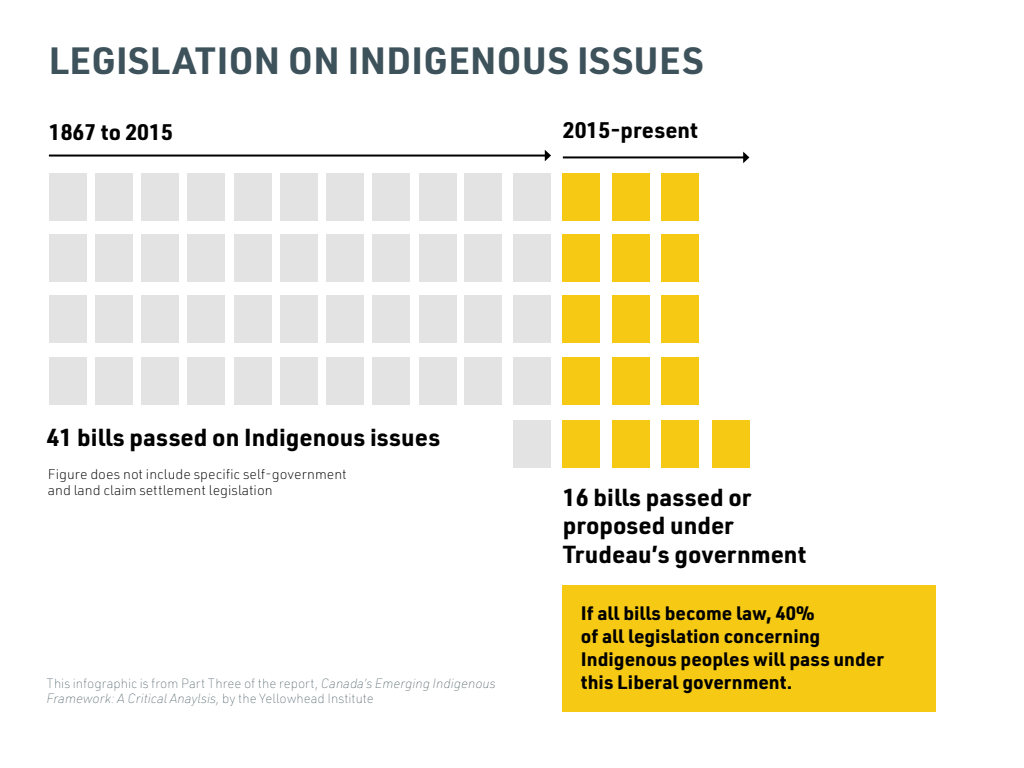
<style>
.page{position:relative;width:1024px;height:768px;background:#fff}
.page>*{position:absolute;margin:0;border:0;box-sizing:border-box;transform-origin:0 0}
.t1{font:700 37px "URWDIN";letter-spacing:.01em;color:#3e525b}
.t2{font:700 24px/28.8px "URWDIN";color:#000}
.t3{font:700 22px "URWDIN";color:#000}
.t4{font:700 19px/22.8px "URWDIN";color:#000}
.t5{font:200 14px "URWDIN";color:#000}
.t6{font:100 13px "URWDIN";color:#3e525b}
.t7{font:italic 100 13px "URWDIN";color:#3e525b}
.s1{font-style:italic}
.s2{font-style:normal}
</style>
<div class="page">
<div style="left:563px;top:586px;width:373px;height:126px;background:#f5c914"></div>
<div style="left:49px;top:174px;width:37px;height:47px;background:#e3e3e3"></div>
<div style="left:49px;top:235px;width:37px;height:47px;background:#e3e3e3"></div>
<div style="left:49px;top:296px;width:37px;height:47px;background:#e3e3e3"></div>
<div style="left:49px;top:358px;width:37px;height:47px;background:#e3e3e3"></div>
<div style="left:326px;top:174px;width:38px;height:47px;background:#e3e3e3"></div>
<div style="left:326px;top:235px;width:38px;height:47px;background:#e3e3e3"></div>
<div style="left:326px;top:296px;width:38px;height:47px;background:#e3e3e3"></div>
<div style="left:326px;top:358px;width:38px;height:47px;background:#e3e3e3"></div>
<div style="left:373px;top:174px;width:37px;height:47px;background:#e3e3e3"></div>
<div style="left:514px;top:174px;width:37px;height:47px;background:#e3e3e3"></div>
<div style="left:563px;top:174px;width:37px;height:47px;background:#f5c914"></div>
<div style="left:612px;top:174px;width:37px;height:47px;background:#f5c914"></div>
<div style="left:661px;top:174px;width:37px;height:47px;background:#f5c914"></div>
<div style="left:712px;top:421px;width:37px;height:47px;background:#f5c914"></div>
<div style="left:373px;top:235px;width:37px;height:47px;background:#e3e3e3"></div>
<div style="left:514px;top:235px;width:37px;height:47px;background:#e3e3e3"></div>
<div style="left:563px;top:235px;width:37px;height:47px;background:#f5c914"></div>
<div style="left:612px;top:235px;width:37px;height:47px;background:#f5c914"></div>
<div style="left:661px;top:235px;width:37px;height:47px;background:#f5c914"></div>
<div style="left:373px;top:296px;width:37px;height:47px;background:#e3e3e3"></div>
<div style="left:514px;top:296px;width:37px;height:47px;background:#e3e3e3"></div>
<div style="left:563px;top:296px;width:37px;height:47px;background:#f5c914"></div>
<div style="left:612px;top:296px;width:37px;height:47px;background:#f5c914"></div>
<div style="left:661px;top:296px;width:37px;height:47px;background:#f5c914"></div>
<div style="left:373px;top:358px;width:37px;height:47px;background:#e3e3e3"></div>
<div style="left:419px;top:174px;width:37px;height:47px;background:#e3e3e3"></div>
<div style="left:419px;top:235px;width:37px;height:47px;background:#e3e3e3"></div>
<div style="left:419px;top:296px;width:37px;height:47px;background:#e3e3e3"></div>
<div style="left:514px;top:421px;width:37px;height:47px;background:#e3e3e3"></div>
<div style="left:563px;top:421px;width:37px;height:47px;background:#f5c914"></div>
<div style="left:612px;top:421px;width:37px;height:47px;background:#f5c914"></div>
<div style="left:661px;top:421px;width:37px;height:47px;background:#f5c914"></div>
<div style="left:419px;top:358px;width:37px;height:47px;background:#e3e3e3"></div>
<div style="left:465px;top:174px;width:37px;height:47px;background:#e3e3e3"></div>
<div style="left:514px;top:358px;width:37px;height:47px;background:#e3e3e3"></div>
<div style="left:563px;top:358px;width:37px;height:47px;background:#f5c914"></div>
<div style="left:612px;top:358px;width:37px;height:47px;background:#f5c914"></div>
<div style="left:661px;top:358px;width:37px;height:47px;background:#f5c914"></div>
<div style="left:465px;top:235px;width:37px;height:47px;background:#e3e3e3"></div>
<div style="left:465px;top:296px;width:37px;height:47px;background:#e3e3e3"></div>
<div style="left:465px;top:358px;width:37px;height:47px;background:#e3e3e3"></div>
<div style="left:234px;top:174px;width:37px;height:47px;background:#e3e3e3"></div>
<div style="left:234px;top:235px;width:37px;height:47px;background:#e3e3e3"></div>
<div style="left:234px;top:296px;width:37px;height:47px;background:#e3e3e3"></div>
<div style="left:234px;top:358px;width:37px;height:47px;background:#e3e3e3"></div>
<div style="left:95px;top:174px;width:37px;height:47px;background:#e3e3e3"></div>
<div style="left:95px;top:235px;width:37px;height:47px;background:#e3e3e3"></div>
<div style="left:95px;top:296px;width:37px;height:47px;background:#e3e3e3"></div>
<div style="left:95px;top:358px;width:37px;height:47px;background:#e3e3e3"></div>
<div style="left:280px;top:174px;width:37px;height:47px;background:#e3e3e3"></div>
<div style="left:280px;top:235px;width:37px;height:47px;background:#e3e3e3"></div>
<div style="left:280px;top:296px;width:37px;height:47px;background:#e3e3e3"></div>
<div style="left:280px;top:358px;width:37px;height:47px;background:#e3e3e3"></div>
<div style="left:141px;top:174px;width:38px;height:47px;background:#e3e3e3"></div>
<div style="left:141px;top:235px;width:38px;height:47px;background:#e3e3e3"></div>
<div style="left:141px;top:296px;width:38px;height:47px;background:#e3e3e3"></div>
<div style="left:141px;top:358px;width:38px;height:47px;background:#e3e3e3"></div>
<div style="left:188px;top:174px;width:37px;height:47px;background:#e3e3e3"></div>
<div style="left:188px;top:235px;width:37px;height:47px;background:#e3e3e3"></div>
<div style="left:188px;top:296px;width:37px;height:47px;background:#e3e3e3"></div>
<div style="left:188px;top:358px;width:37px;height:47px;background:#e3e3e3"></div>
<hr style="left:49px;top:155px;width:498px;height:2px;background:#000">
<svg style="left:545px;top:150px;width:6px;height:11px"></svg>
<hr style="left:563px;top:156px;width:182px;height:2px;background:#000">
<svg style="left:743px;top:152px;width:6px;height:11px"></svg>
<p class="t1" style="left:49px;top:35px;width:656px">LEGISLATION ON INDIGENOUS ISSUES</p>
<p class="t3" style="left:49px;top:117px;width:126px">1867 to 2015</p>
<p class="t3" style="left:563px;top:115px;width:136px">2015-present</p>
<p class="t2" style="left:47px;top:422px;width:395px">41 bills passed on Indigenous issues</p>
<p class="t5" style="left:48px;top:464px;width:300px">Figure does not include specific self-government</p>
<p class="t5" style="left:48px;top:481px;width:226px">and land claim settlement legislation</p>
<p class="t6" style="left:47px;top:675px;width:451px">This infographic is from Part Three of the report, <span class="s1">Canada’s Emerging Indigenous</span></p>
<p class="t7" style="left:47px;top:690px;width:329px">Framework: A Critical Anaylsis, <span class="s2">by the Yellowhead Institute</span></p>
<p class="t2" style="left:563px;top:482px;width:190px">16 bills passed or</p>
<p class="t2" style="left:563px;top:510px;width:245px">proposed under<br>Trudeau’s government</p>
<p class="t4" style="left:581px;top:601px;width:235px">If all bills become law, 40%</p>
<p class="t4" style="left:581px;top:624px;width:305px">of all legislation concerning<br>Indigenous peoples will pass under this Liberal government.</p>
</div>
